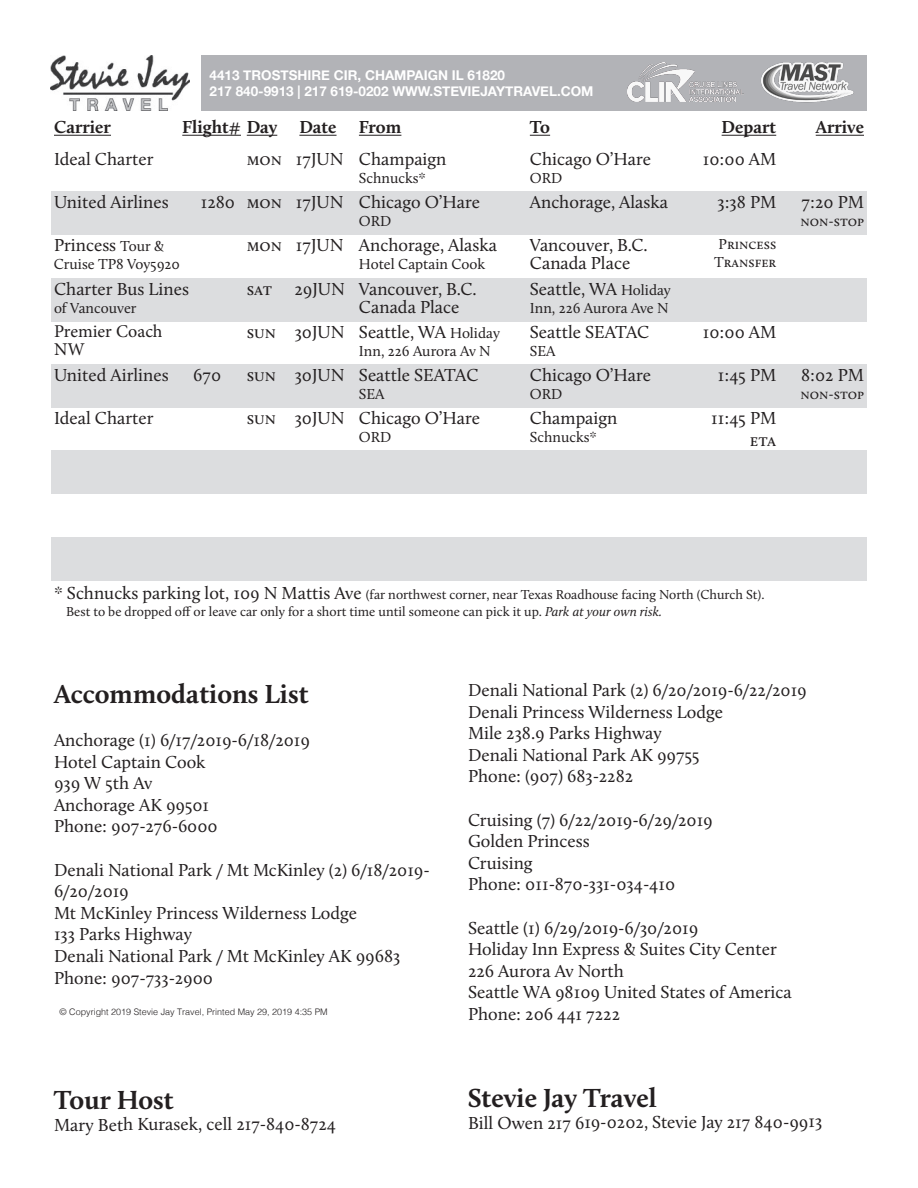
<style>
.page{position:relative;width:918px;height:1188px;background:#fff}
.page>*{position:absolute;margin:0;border:0;box-sizing:border-box;transform-origin:0 0}
.t1{font:700 27px "Calluna";color:#231f20}
.t2{font:18px/18px "Calluna";color:#231f20}
.t3{font:700 18px "Calluna";color:#231f20}
.t4{font:18px/18px "Minion Pro";color:#231f20}
.t5{font:15px/18px "Calluna";color:#231f20}
.t6{font:13.5px/16.2px "Calluna";color:#231f20}
.t7{font:700 13.5px/16.2px "Helvetica Neue";color:#fff}
.t8{font:300 9px "Helvetica";color:#221e1f}
.s1{font-size:15px}
.s2{font-size:18px}
.s3{font-style:italic}
</style>
<div class="page">
<div style="left:51px;top:192px;width:816px;height:43px;background:#dcdddf"></div>
<div style="left:51px;top:278px;width:816px;height:43px;background:#dcdddf"></div>
<div style="left:51px;top:364px;width:816px;height:44px;background:#dcdddf"></div>
<div style="left:51px;top:451px;width:816px;height:43px;background:#dcdddf"></div>
<div style="left:51px;top:537px;width:816px;height:43px;background:#dcdddf"></div>
<hr style="left:54px;top:135px;width:57px;height:1px;background:#231f20">
<hr style="left:182px;top:135px;width:59px;height:1px;background:#231f20">
<hr style="left:247px;top:135px;width:30px;height:1px;background:#231f20">
<hr style="left:299px;top:135px;width:38px;height:1px;background:#231f20">
<hr style="left:359px;top:135px;width:42px;height:1px;background:#231f20">
<svg style="left:530px;top:135px;width:20px;height:1px"></svg>
<hr style="left:722px;top:135px;width:54px;height:1px;background:#231f20">
<hr style="left:816px;top:135px;width:48px;height:1px;background:#231f20">
<div style="left:201px;top:55px;width:666px;height:55px;background:#b2b3b7"></div>
<img style="left:627px;top:62px;width:117px;height:40px">
<img style="left:761px;top:62px;width:93px;height:40px">
<img style="left:51px;top:55px;width:139px;height:55px">
<p class="t7" style="left:210px;top:67px;width:386px">4413 TROSTSHIRE CIR, CHAMPAIGN IL 61820<br>217 840-9913 | 217 619-0202 WWW.STEVIEJAYTRAVEL.COM</p>
<p class="t3" style="left:54px;top:116px;width:59px">Carrier</p>
<p class="t3" style="left:182px;top:116px;width:221px">Flight# Day Date From</p>
<p class="t3" style="left:530px;top:116px;width:22px">To</p>
<p class="t3" style="left:722px;top:116px;width:56px">Depart</p>
<p class="t3" style="left:816px;top:116px;width:50px">Arrive</p>
<p class="t2" style="left:54px;top:150px;width:101px">Ideal Charter</p>
<p class="t2" style="left:247px;top:150px;width:201px">mon 17JUN Champaign</p>
<p class="t5" style="left:359px;top:169px;width:69px">Schnucks*</p>
<p class="t2" style="left:530px;top:150px;width:123px">Chicago O’Hare</p>
<p class="t5" style="left:530px;top:169px;width:34px">ORD</p>
<p class="t2" style="left:703px;top:150px;width:75px">10:00 AM</p>
<p class="t2" style="left:54px;top:193px;width:116px">United Airlines</p>
<p class="t2" style="left:201px;top:193px;width:281px">1280 mon 17JUN Chicago O’Hare</p>
<p class="t5" style="left:359px;top:212px;width:34px">ORD</p>
<p class="t2" style="left:530px;top:193px;width:140px">Anchorage, Alaska</p>
<p class="t2" style="left:717px;top:193px;width:60px">3:38 PM</p>
<p class="t2" style="left:802px;top:193px;width:64px">7:20 PM</p>
<p class="t5" style="left:800px;top:212px;width:65px">non-stop</p>
<p class="t2" style="left:54px;top:236px;width:112px">Princess <span class="s1">Tour &amp;</span></p>
<p class="t5" style="left:54px;top:255px;width:128px">Cruise TP8 Voy5920</p>
<p class="t2" style="left:247px;top:236px;width:252px">mon 17JUN Anchorage, Alaska</p>
<p class="t5" style="left:359px;top:255px;width:128px">Hotel Captain Cook</p>
<p class="t2" style="left:530px;top:236px;width:119px">Vancouver, B.C.<br>Canada Place</p>
<p class="t5" style="left:714px;top:235px;width:63px">Princess<br>Transfer</p>
<p class="t2" style="left:54px;top:279px;width:137px">Charter Bus Lines</p>
<p class="t5" style="left:54px;top:298px;width:84px">of Vancouver</p>
<p class="t2" style="left:359px;top:279px;width:119px;text-indent:-112px">sat 29JUN Vancouver, B.C.<br>Canada Place</p>
<p class="t2" style="left:530px;top:279px;width:143px">Seattle, WA <span class="s1">Holiday</span></p>
<p class="t5" style="left:530px;top:298px;width:140px">Inn, 226 Aurora Ave N</p>
<p class="t4" style="left:54px;top:323px;width:110px">Premier Coach<br>NW</p>
<p class="t2" style="left:247px;top:323px;width:255px">sun 30JUN Seattle, WA <span class="s1">Holiday</span></p>
<p class="t5" style="left:359px;top:342px;width:133px">Inn, 226 Aurora Av N</p>
<p class="t2" style="left:530px;top:323px;width:121px">Seattle SEATAC</p>
<p class="t5" style="left:530px;top:342px;width:27px">SEA</p>
<p class="t2" style="left:54px;top:366px;width:116px">United Airlines</p>
<p class="t2" style="left:193px;top:366px;width:29px">670</p>
<p class="t2" style="left:247px;top:366px;width:233px">sun 30JUN Seattle SEATAC</p>
<p class="t5" style="left:359px;top:385px;width:27px">SEA</p>
<p class="t2" style="left:530px;top:366px;width:123px">Chicago O’Hare</p>
<p class="t5" style="left:530px;top:385px;width:34px">ORD</p>
<p class="t2" style="left:54px;top:409px;width:101px">Ideal Charter</p>
<p class="t2" style="left:247px;top:409px;width:235px">sun 30JUN Chicago O’Hare</p>
<p class="t5" style="left:359px;top:428px;width:34px">ORD</p>
<p class="t2" style="left:530px;top:409px;width:89px">Champaign</p>
<p class="t5" style="left:530px;top:428px;width:69px">Schnucks*</p>
<p class="t2" style="left:703px;top:323px;width:75px">10:00 AM</p>
<p class="t2" style="left:718px;top:366px;width:60px">1:45 PM</p>
<p class="t2" style="left:801px;top:366px;width:64px">8:02 PM</p>
<p class="t5" style="left:800px;top:385px;width:65px">non-stop</p>
<p class="t2" style="left:711px;top:407px;width:67px;line-height:21.6px;text-align:right">11:45 PM eta</p>
<p class="t6" style="left:66px;top:587px;width:700px;text-indent:-12px"><span class="s2">* Schnucks parking lot, 109 N Mattis Ave</span> (far northwest corner, near Texas Roadhouse facing North (Church St).<br>Best to be dropped off or leave car only for a short time until someone can pick it up. <span class="s3">Park at your own risk.</span></p>
<p class="t1" style="left:54px;top:677px;width:256px">Accommodations List</p>
<p class="t2" style="left:54px;top:731px;width:257px">Anchorage (1) 6/17/2019-6/18/2019</p>
<p class="t2" style="left:54px;top:752px;width:153px">Hotel Captain Cook</p>
<p class="t2" style="left:54px;top:774px;width:100px">939 W 5th Av</p>
<p class="t2" style="left:54px;top:796px;width:157px">Anchorage AK 99501</p>
<p class="t2" style="left:54px;top:817px;width:165px">Phone: 907-276-6000</p>
<p class="t2" style="left:54px;top:859px;width:377px;line-height:21.6px">Denali National Park / Mt McKinley (2) 6/18/2019-<br>6/20/2019</p>
<p class="t2" style="left:54px;top:904px;width:305px">Mt McKinley Princess Wilderness Lodge</p>
<p class="t2" style="left:54px;top:925px;width:140px">133 Parks Highway</p>
<p class="t2" style="left:54px;top:947px;width:348px">Denali National Park / Mt McKinley AK 99683</p>
<p class="t2" style="left:54px;top:968px;width:161px">Phone: 907-733-2900</p>
<p class="t8" style="left:59px;top:1004px;width:270px">© Copyright 2019 Stevie Jay Travel, Printed May 29, 2019 4:35 PM</p>
<p class="t1" style="left:54px;top:1083px;width:121px">Tour Host</p>
<p class="t2" style="left:54px;top:1115px;width:284px">Mary Beth Kurasek, cell 217-840-8724</p>
<p class="t2" style="left:468px;top:681px;width:340px">Denali National Park (2) 6/20/2019-6/22/2019</p>
<p class="t2" style="left:468px;top:702px;width:257px">Denali Princess Wilderness Lodge</p>
<p class="t2" style="left:468px;top:724px;width:195px">Mile 238.9 Parks Highway</p>
<p class="t2" style="left:468px;top:746px;width:233px">Denali National Park AK 99755</p>
<p class="t2" style="left:468px;top:767px;width:167px">Phone: (907) 683-2282</p>
<p class="t2" style="left:468px;top:810px;width:246px">Cruising (7) 6/22/2019-6/29/2019</p>
<p class="t2" style="left:468px;top:832px;width:123px">Golden Princess</p>
<p class="t2" style="left:468px;top:854px;width:66px">Cruising</p>
<p class="t2" style="left:468px;top:875px;width:209px">Phone: 011-870-331-034-410</p>
<p class="t2" style="left:468px;top:918px;width:232px">Seattle (1) 6/29/2019-6/30/2019</p>
<p class="t2" style="left:468px;top:940px;width:310px">Holiday Inn Express &amp; Suites City Center</p>
<p class="t2" style="left:468px;top:962px;width:157px">226 Aurora Av North</p>
<p class="t2" style="left:468px;top:983px;width:325px">Seattle WA 98109 United States of America</p>
<p class="t2" style="left:468px;top:1005px;width:154px">Phone: 206 441 7222</p>
<p class="t1" style="left:468px;top:1081px;width:191px">Stevie Jay Travel</p>
<p class="t2" style="left:468px;top:1113px;width:356px">Bill Owen 217 619-0202, Stevie Jay 217 840-9913</p>
</div>
